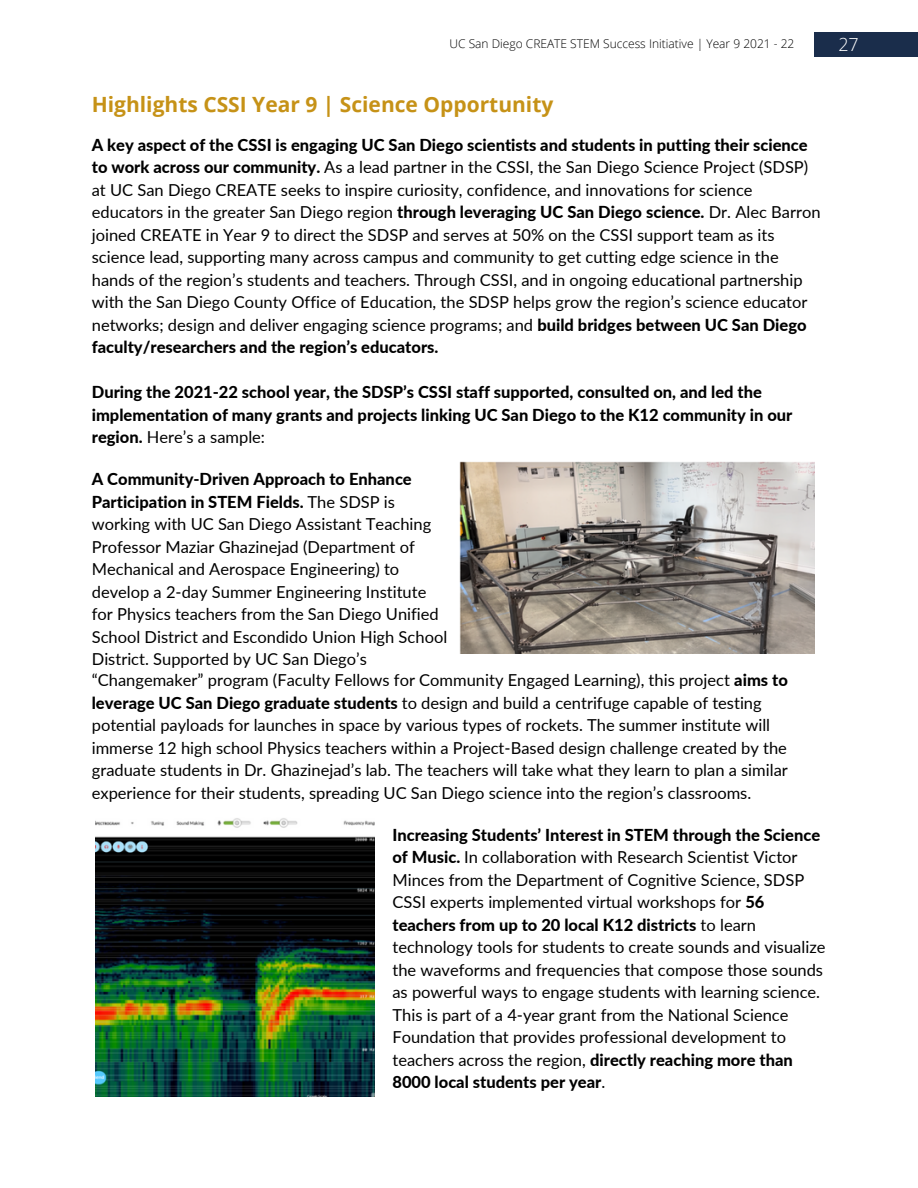
<style>
.page{position:relative;width:918px;height:1188px;background:#fff}
.page>*{position:absolute;margin:0;border:0;box-sizing:border-box;transform-origin:0 0}
.t1{font:700 21px "Open Sans";color:#c69217}
.t2{font:300 18px "Open Sans";color:#fff}
.t3{font:16.5px/22.5px "Lato";color:#000}
.t4{font:800 16.5px/22.5px "Lato";color:#000}
.t5{font:300 12px "Open Sans";color:#000}
.s1{font-weight:800}
.s2{font-weight:400}
</style>
<div class="page">
<div style="left:815px;top:32px;width:103px;height:25px;background:#1a2d4b"></div>
<img style="left:459px;top:462px;width:355px;height:191px">
<img style="left:95px;top:818px;width:279px;height:278px">
<p class="t5" style="left:450px;top:35px;width:346px">UC San Diego CREATE STEM Success Initiative | Year 9 2021 - 22</p>
<p class="t2" style="left:838px;top:32px;width:22px">27</p>
<p class="t1" style="left:92px;top:90px;width:463px">Highlights CSSI Year 9 | Science Opportunity</p>
<p class="t3" style="left:92px;top:133px;width:730px"><span class="s1">A key aspect of the CSSI is engaging UC San Diego scientists and students in putting their science to work across our community.</span> As a lead partner in the CSSI, the San Diego Science Project (SDSP) at UC San Diego CREATE seeks to inspire curiosity, confidence, and innovations for science educators in the greater San Diego region <span class="s1">through leveraging UC San Diego science.</span> Dr. Alec Barron joined CREATE in Year 9 to direct the SDSP and serves at 50% on the CSSI support team as its science lead, supporting many across campus and community to get cutting edge science in the hands of the region’s students and teachers. Through CSSI, and in ongoing educational partnership with the San Diego County Office of Education, the SDSP helps grow the region’s science educator networks; design and deliver engaging science programs; and <span class="s1">build bridges between UC San Diego faculty/researchers and the region’s educators.</span></p>
<p class="t4" style="left:92px;top:381px;width:702px">During the 2021-22 school year, the SDSP’s CSSI staff supported, consulted on, and led the implementation of many grants and projects linking UC San Diego to the K12 community in our region. <span class="s2">Here’s a sample:</span></p>
<p class="t3" style="left:92px;top:467px;width:357px"><span class="s1">A Community-Driven Approach to Enhance Participation in STEM Fields.</span> The SDSP is working with UC San Diego Assistant Teaching Professor Maziar Ghazinejad (Department of Mechanical and Aerospace Engineering) to develop a 2-day Summer Engineering Institute for Physics teachers from the San Diego Unified School District and Escondido Union High School District. Supported by UC San Diego’s</p>
<p class="t3" style="left:92px;top:669px;width:698px">“Changemaker” program (Faculty Fellows for Community Engaged Learning), this project <span class="s1">aims to leverage UC San Diego graduate students</span> to design and build a centrifuge capable of testing potential payloads for launches in space by various types of rockets. The summer institute will immerse 12 high school Physics teachers within a Project-Based design challenge created by the graduate students in Dr. Ghazinejad’s lab. The teachers will take what they learn to plan a similar experience for their students, spreading UC San Diego science into the region’s classrooms.</p>
<p class="t3" style="left:392px;top:823px;width:435px"><span class="s1">Increasing Students’ Interest in STEM through the Science of Music.</span> In collaboration with Research Scientist Victor Minces from the Department of Cognitive Science, SDSP CSSI experts implemented virtual workshops for <span class="s1">56 teachers from up to 20 local K12 districts</span> to learn technology tools for students to create sounds and visualize the waveforms and frequencies that compose those sounds as powerful ways to engage students with learning science.<br>This is part of a 4-year grant from the National Science Foundation that provides professional development to teachers across the region, <span class="s1">directly reaching more than 8000 local students per year</span>.</p>
</div>
